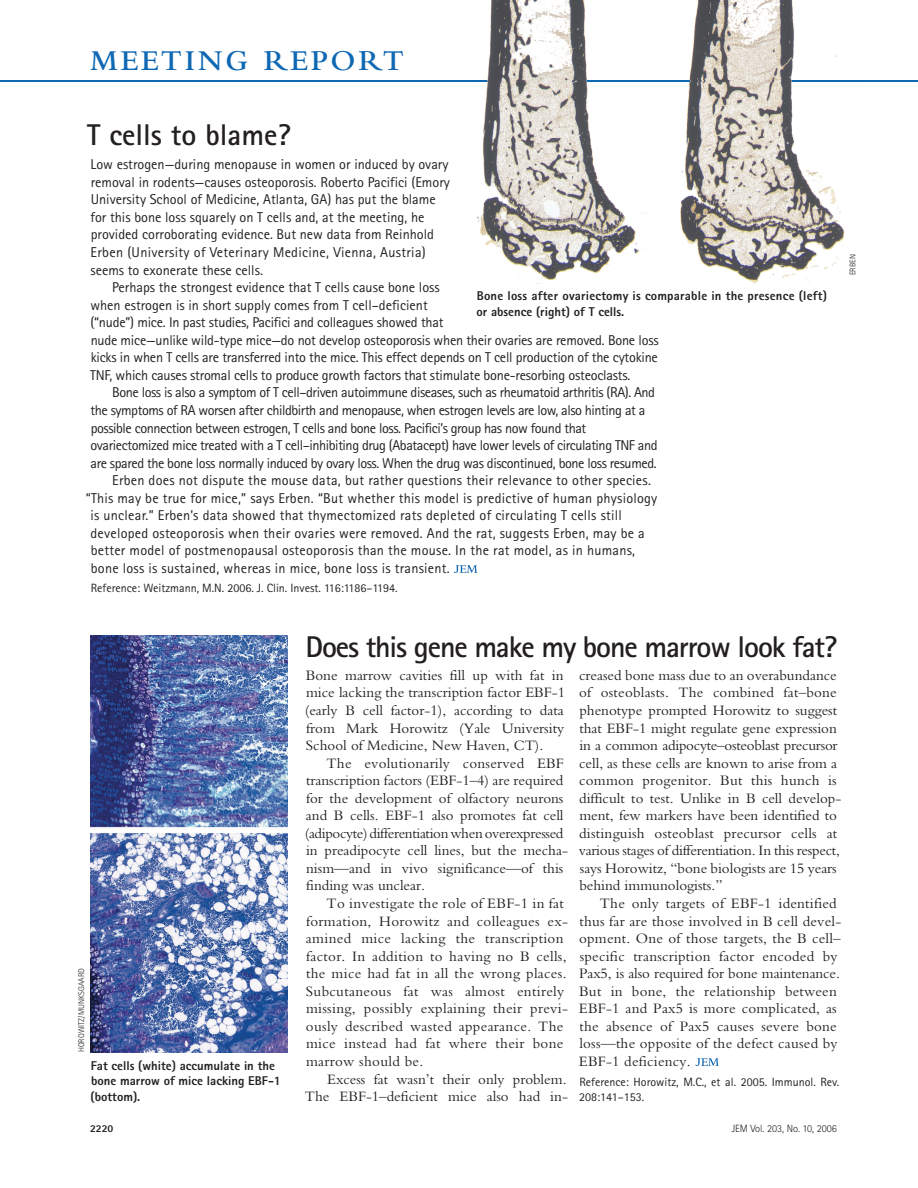
<style>
.page{position:relative;width:918px;height:1188px;background:#fff}
.page>*{position:absolute;margin:0;border:0;box-sizing:border-box;transform-origin:0 0}
.t1{font:700 30px "Rotis Sans Serif Std";letter-spacing:-.04em;color:#231f20}
.t2{font:700 30px "Rotis Sans Serif Std";color:#231f20}
.t3{font:600 30px "Bembo Std";letter-spacing:.1em;color:#0f68b3}
.t4{font:15px/17.5px "Bembo Std";color:#231f20}
.t5{font:15px/17.5px "Bembo Std";letter-spacing:.02em;color:#231f20}
.t6{font:14.25px/17.5px "Rotis Sans Serif Std";color:#231f20}
.t7{font:14.25px "Rotis Sans Serif Std";letter-spacing:-.03em;color:#231f20}
.t8{font:800 12.75px/15.8px "Rotis Sans Serif Std";color:#231f20}
.t9{font:12px/15px "Rotis Sans Serif Std";color:#231f20}
.t10{font:300 10.5px "Rotis Sans Serif Std";color:#231f20}
.t11{font:800 10.5px "Rotis Sans Serif Std";color:#231f20}
.t12{font:300 8.25px "Rotis Sans Serif Std";color:#231f20}
</style>
<div class="page">
<hr style="left:0;top:80px;width:918px;height:2px;background:#0f68b3">
<svg style="left:695px;top:1058px;width:24px;height:8px"></svg>
<svg style="left:454px;top:565px;width:23px;height:8px"></svg>
<img style="left:90px;top:635px;width:198px;height:418px">
<img style="left:477px;top:0;width:368px;height:284px">
<img style="left:477px;top:80px;width:368px;height:2px">
<h1 class="t3" style="left:90px;top:48px;width:315px">MEETING REPORT</h1>
<h1 class="t2" style="left:87px;top:124px;width:205px">T cells to blame?</h1>
<p class="t6" style="left:90px;top:157px;width:361px">Low estrogen—during menopause in women or induced by ovary removal in rodents—causes osteoporosis. Roberto Pacifici (Emory University School of Medicine, Atlanta, GA) has put the blame for this bone loss squarely on T cells and, at the meeting, he provided corroborating evidence. But new data from Reinhold Erben (University of Veterinary Medicine, Vienna, Austria) seems to exonerate these cells.</p>
<p class="t6" style="left:90px;top:280px;width:570px;text-indent:22px">Perhaps the strongest evidence that T cells cause bone loss<br>when estrogen is in short supply comes from T cell–deficient<br>(“nude”) mice. In past studies, Pacifici and colleagues showed that<br>nude mice—unlike wild-type mice—do not develop osteoporosis when their ovaries are removed. Bone loss kicks in when T cells are transferred into the mice. This effect depends on T cell production of the cytokine TNF, which causes stromal cells to produce growth factors that stimulate bone-resorbing osteoclasts.</p>
<p class="t7" style="left:112px;top:387px;width:544px">Bone loss is also a symptom of T cell–driven autoimmune diseases, such as rheumatoid arthritis (RA). And</p>
<p class="t7" style="left:90px;top:405px;width:556px">the symptoms of RA worsen after childbirth and menopause, when estrogen levels are low, also hinting at a</p>
<p class="t7" style="left:91px;top:422px;width:497px">possible connection between estrogen, T cells and bone loss. Pacifici’s group has now found that</p>
<p class="t7" style="left:91px;top:440px;width:569px">ovariectomized mice treated with a T cell–inhibiting drug (Abatacept) have lower levels of circulating TNF and</p>
<p class="t7" style="left:91px;top:457px;width:568px">are spared the bone loss normally induced by ovary loss. When the drug was discontinued, bone loss resumed.</p>
<p class="t6" style="left:112px;top:473px;width:540px">Erben does not dispute the mouse data, but rather questions their relevance to other species.</p>
<p class="t6" style="left:86px;top:491px;width:573px">“This may be true for mice,” says Erben. “But whether this model is predictive of human physiology</p>
<p class="t6" style="left:91px;top:508px;width:533px">is unclear.” Erben’s data showed that thymectomized rats depleted of circulating T cells still</p>
<p class="t6" style="left:91px;top:526px;width:556px">developed osteoporosis when their ovaries were removed. And the rat, suggests Erben, may be a</p>
<p class="t6" style="left:91px;top:543px;width:546px">better model of postmenopausal osteoporosis than the mouse. In the rat model, as in humans,</p>
<p class="t6" style="left:91px;top:561px;width:360px">bone loss is sustained, whereas in mice, bone loss is transient.</p>
<p class="t9" style="left:91px;top:582px;width:308px">Reference: Weitzmann, M.N. 2006. J. Clin. Invest. 116:1186–1194.</p>
<p class="t8" style="left:476px;top:289px;width:352px">Bone loss after ovariectomy is comparable in the presence (left) or absence (right) of T cells.</p>
<p class="t12" style="left:850px;top:275px;width:23px;rotate:-90deg">ERBEN</p>
<p class="t12" style="left:78px;top:1052px;width:85px;rotate:-90deg">HOROWITZ/MUNKSGAARD</p>
<p class="t8" style="left:91px;top:1059px;width:192px">Fat cells (white) accumulate in the bone marrow of mice lacking EBF-1 (bottom).</p>
<h1 class="t1" style="left:305px;top:635px;width:533px">Does this gene make my bone marrow look fat?</h1>
<p class="t4" style="left:305px;top:668px;width:262px;text-align:justify">Bone marrow cavities fill up with fat in mice lacking the transcription factor EBF-1 (early B cell factor-1), according to data from Mark Horowitz (Yale University School of Medicine, New Haven, CT).</p>
<p class="t4" style="left:305px;top:755px;width:265px;text-indent:22px">The evolutionarily conserved EBF transcription factors (EBF-1–4) are required for the development of olfactory neurons and B cells. EBF-1 also promotes fat cell (adipocyte) differentiation when overexpressed in preadipocyte cell lines, but the mecha&shy;nism—and in vivo significance—of this finding was unclear.</p>
<p class="t5" style="left:306px;top:896px;width:264px;text-indent:21px">To investigate the role of EBF-1 in fat formation, Horowitz and colleagues ex&shy;amined mice lacking the transcription factor. In addition to having no B cells, the mice had fat in all the wrong places.<br>Subcutaneous fat was almost entirely missing, possibly explaining their previ&shy;ously described wasted appearance. The mice instead had fat where their bone marrow should be.</p>
<p class="t4" style="left:305px;top:1071px;width:265px;text-align:right">Excess fat wasn’t their only problem.<br>The EBF-1–deficient mice also had in-</p>
<p class="t4" style="left:579px;top:668px;width:264px">creased bone mass due to an overabundance of osteoblasts. The combined fat–bone phenotype prompted Horowitz to suggest that EBF-1 might regulate gene expression in a common adipocyte–osteoblast precursor cell, as these cells are known to arise from a common progenitor. But this hunch is difficult to test. Unlike in B cell develop&shy;ment, few markers have been identified to distinguish osteoblast precursor cells at various stages of differentiation. In this respect, says Horowitz, “bone biologists are 15 years behind immunologists.”</p>
<p class="t4" style="left:579px;top:896px;width:264px;text-indent:21px">The only targets of EBF-1 identified thus far are those involved in B cell devel&shy;opment. One of those targets, the B cell– specific transcription factor encoded by Pax5, is also required for bone maintenance.<br>But in bone, the relationship between EBF-1 and Pax5 is more complicated, as the absence of Pax5 causes severe bone loss—the opposite of the defect caused by EBF-1 deficiency.</p>
<p class="t9" style="left:579px;top:1076px;width:262px">Reference: Horowitz, M.C., et al. 2005. Immunol. Rev.<br>208:141–153.</p>
<p class="t11" style="left:90px;top:1125px;width:25px">2220</p>
<p class="t10" style="left:732px;top:1125px;width:107px">JEM Vol. 203, No. 10, 2006</p>
</div>
